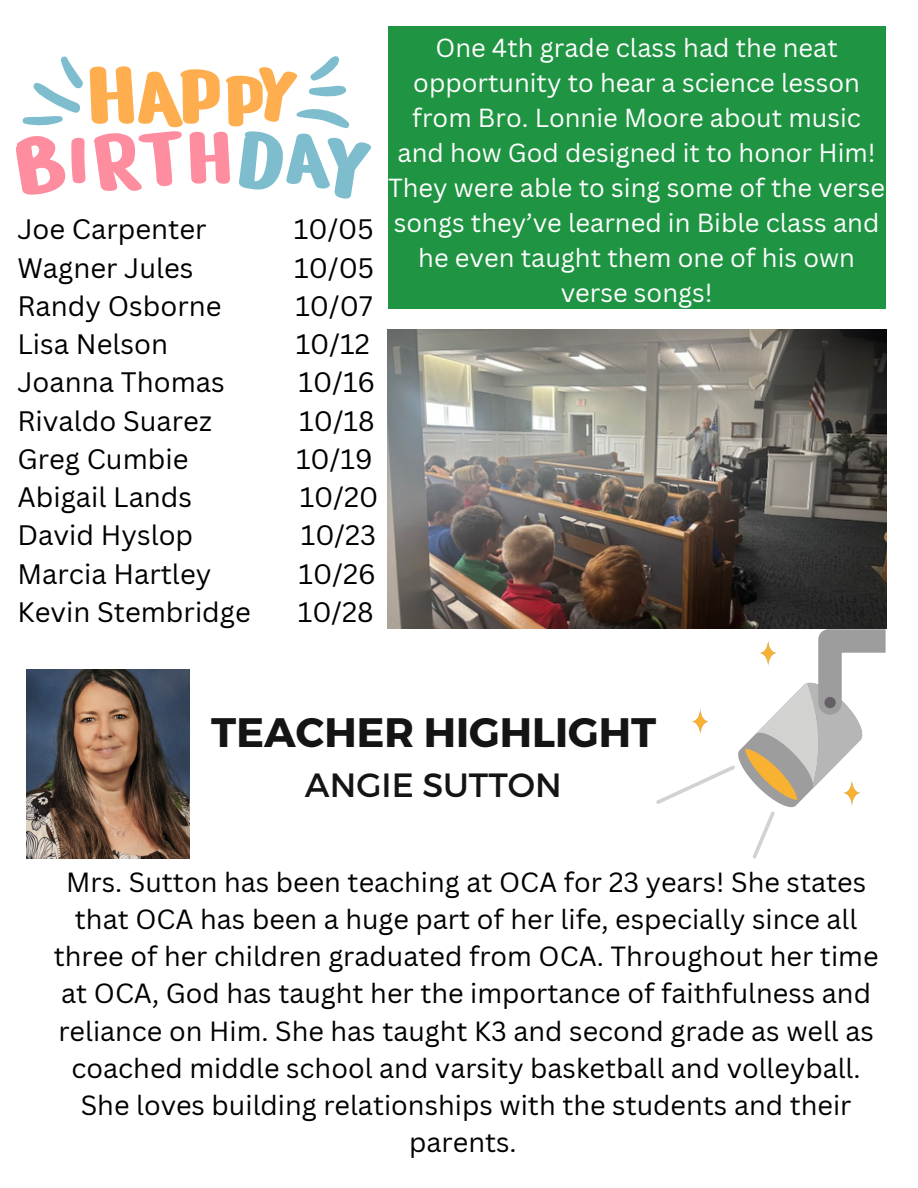
<style>
.page{position:relative;width:918px;height:1188px;background:#fff}
.page>*{position:absolute;margin:0;border:0;box-sizing:border-box;transform-origin:0 0}
.t1{font:700 41.1px "Montserrat";color:#141414}
.t2{font:33.6px "Montserrat";color:#141414}
.t3{font:27.45px "Canva Sans";color:#000}
.t4{font:27px/37.2px "Canva Sans";color:#000;text-align:center}
.t5{font:25.5px/35px "Canva Sans";color:#fdfefd;text-align:center}
</style>
<div class="page">
<svg style="left:16px;top:56px;width:355px;height:143px"></svg>
<div style="left:388px;top:26px;width:497px;height:282px;background:#1f9442"></div>
<img style="left:388px;top:330px;width:498px;height:299px">
<img style="left:27px;top:669px;width:163px;height:189px">
<svg style="left:656px;top:629px;width:230px;height:230px"></svg>
<p class="t3" style="left:17px;top:210px;width:191px">Joe Carpenter</p>
<p class="t3" style="left:294px;top:210px;width:81px">10/05</p>
<p class="t3" style="left:17px;top:248px;width:178px">Wagner Jules</p>
<p class="t3" style="left:294px;top:248px;width:81px">10/05</p>
<p class="t3" style="left:17px;top:286px;width:206px">Randy Osborne</p>
<p class="t3" style="left:295px;top:286px;width:79px">10/07</p>
<p class="t3" style="left:17px;top:325px;width:152px">Lisa Nelson</p>
<p class="t3" style="left:296px;top:325px;width:76px">10/12</p>
<p class="t3" style="left:17px;top:363px;width:209px">Joanna Thomas</p>
<p class="t3" style="left:299px;top:363px;width:78px">10/16</p>
<p class="t3" style="left:17px;top:401px;width:196px">Rivaldo Suarez</p>
<p class="t3" style="left:299px;top:401px;width:77px">10/18</p>
<p class="t3" style="left:17px;top:439px;width:173px">Greg Cumbie</p>
<p class="t3" style="left:296px;top:439px;width:78px">10/19</p>
<p class="t3" style="left:17px;top:478px;width:176px">Abigail Lands</p>
<p class="t3" style="left:300px;top:478px;width:80px">10/20</p>
<p class="t3" style="left:17px;top:516px;width:177px">David Hyslop</p>
<p class="t3" style="left:301px;top:516px;width:77px">10/23</p>
<p class="t3" style="left:17px;top:554px;width:195px">Marcia Hartley</p>
<p class="t3" style="left:299px;top:554px;width:79px">10/26</p>
<p class="t3" style="left:17px;top:592px;width:235px">Kevin Stembridge</p>
<p class="t3" style="left:298px;top:592px;width:78px">10/28</p>
<p class="t5" style="left:398px;top:30px;width:480px">One 4th grade class had the neat opportunity to hear a science lesson from Bro. Lonnie Moore about music and how God designed it to honor Him!</p>
<p class="t5" style="left:388px;top:170px;width:499px">They were able to sing some of the verse songs they’ve learned in Bible class and he even taught them one of his own verse songs!</p>
<p class="t1" style="left:211px;top:706px;width:446px">TEACHER HIGHLIGHT</p>
<p class="t2" style="left:305px;top:763px;width:258px">ANGIE SUTTON</p>
<h1 class="t4" style="left:54px;top:863px;width:826px">Mrs. Sutton has been teaching at OCA for 23 years! She states that OCA has been a huge part of her life, especially since all three of her children graduated from OCA. Throughout her time at OCA, God has taught her the importance of faithfulness and reliance on Him. She has taught K3 and second grade as well as coached middle school and varsity basketball and volleyball.<br>She loves building relationships with the students and their parents.</h1>
</div>
